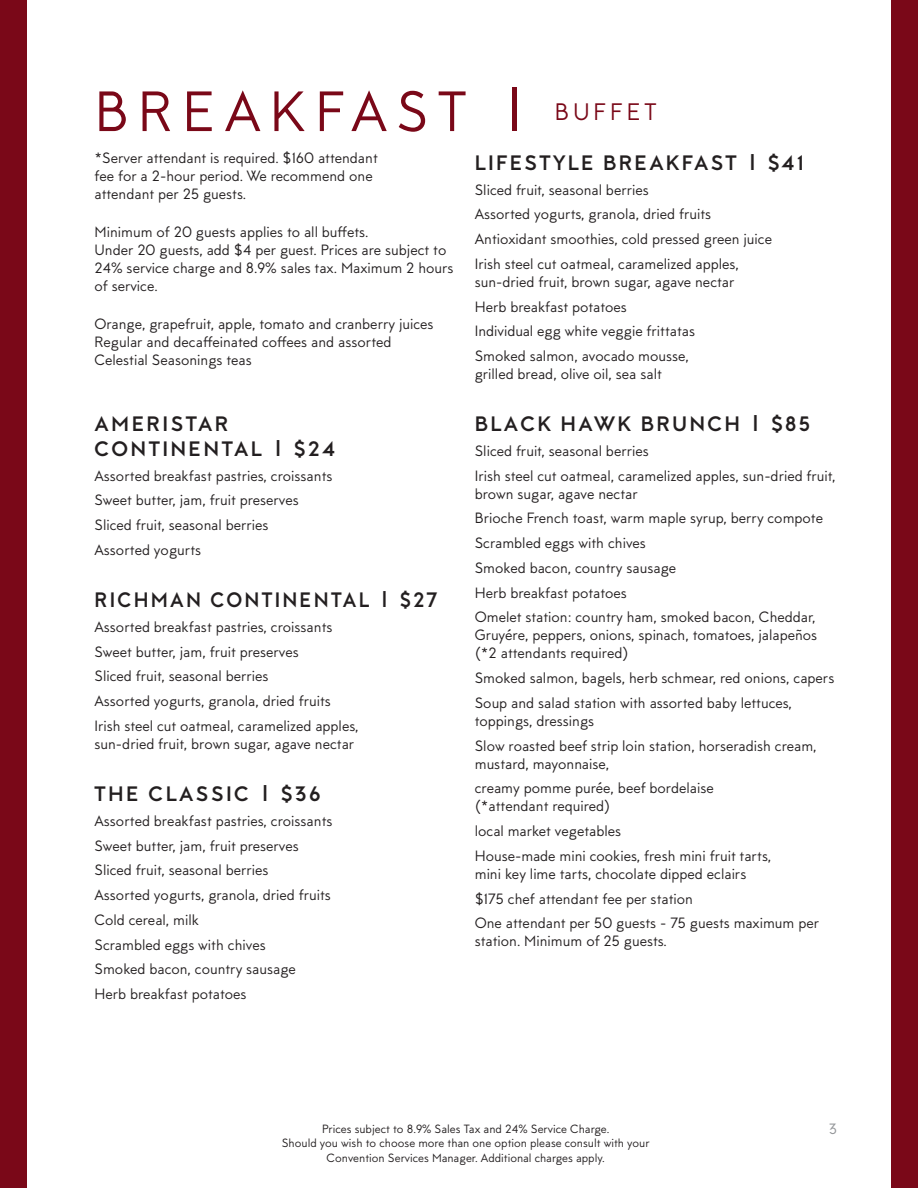
<style>
.page{position:relative;width:918px;height:1188px;background:#fff}
.page>*{position:absolute;margin:0;border:0;box-sizing:border-box;transform-origin:0 0}
.Large_Head{font:57px "MTT Milano";letter-spacing:.16em;color:#7a0818}
.Header___Callout{font:24px "MTT Milano";letter-spacing:.16em;color:#7a0818}
.Bar_Pricing{font:700 21px/25.2px "MTT Milano";letter-spacing:.1em;color:#231f20}
.Bar_Pricing-2{font:700 21px "MTT Milano";letter-spacing:.1em;color:#231f20;scale:.95 1}
.body__one_column{font:15px/18px "MTT Milano";color:#231f20}
.Header_Desc{font:15px/18px "MTT Milano";color:#231f20}
.t1{font:15px "MTT Milano";color:#939598}
.t2{font:12px/14.4px "MTT Milano";color:#231f20;text-align:center}
</style>
<div class="page">
<div style="left:0;top:0;width:27px;height:1188px;background:#7a0818"></div>
<div style="left:891px;top:0;width:27px;height:1188px;background:#7a0818"></div>
<p class="Large_Head" style="left:95px;top:79px;width:437px">BREAKFAST |</p>
<p class="Header___Callout" style="left:555px;top:98px;width:103px">BUFFET</p>
<p class="Header_Desc" style="left:94px;top:149px;width:285px">*Server attendant is required. $160 attendant fee for a 2-hour period. We recommend one attendant per 25 guests.</p>
<p class="Header_Desc" style="left:94px;top:223px;width:361px">Minimum of 20 guests applies to all buffets.<br>Under 20 guests, add $4 per guest. Prices are subject to 24% service charge and 8.9% sales tax. Maximum 2 hours of service.</p>
<p class="Header_Desc" style="left:94px;top:315px;width:341px">Orange, grapefruit, apple, tomato and cranberry juices<br>Regular and decaffeinated coffees and assorted<br>Celestial Seasonings teas</p>
<p class="Bar_Pricing" style="left:95px;top:412px;width:242px">AMERISTAR<br>CONTINENTAL | $24</p>
<p class="body__one_column" style="left:94px;top:467px;width:239px">Assorted breakfast pastries, croissants</p>
<p class="body__one_column" style="left:94px;top:492px;width:206px">Sweet butter, jam, fruit preserves</p>
<p class="body__one_column" style="left:94px;top:516px;width:176px">Sliced fruit, seasonal berries</p>
<p class="body__one_column" style="left:94px;top:541px;width:108px">Assorted yogurts</p>
<p class="Bar_Pricing-2" style="left:95px;top:588px;width:362px">RICHMAN CONTINENTAL | $27</p>
<p class="body__one_column" style="left:94px;top:618px;width:239px">Assorted breakfast pastries, croissants</p>
<p class="body__one_column" style="left:94px;top:643px;width:206px">Sweet butter, jam, fruit preserves</p>
<p class="body__one_column" style="left:94px;top:668px;width:176px">Sliced fruit, seasonal berries</p>
<p class="body__one_column" style="left:94px;top:692px;width:238px">Assorted yogurts, granola, dried fruits</p>
<p class="body__one_column" style="left:94px;top:717px;width:266px">Irish steel cut oatmeal, caramelized apples, sun-dried fruit, brown sugar, agave nectar</p>
<p class="Bar_Pricing" style="left:95px;top:782px;width:228px">THE CLASSIC | $36</p>
<p class="body__one_column" style="left:94px;top:812px;width:239px">Assorted breakfast pastries, croissants</p>
<p class="body__one_column" style="left:94px;top:837px;width:206px">Sweet butter, jam, fruit preserves</p>
<p class="body__one_column" style="left:94px;top:862px;width:176px">Sliced fruit, seasonal berries</p>
<p class="body__one_column" style="left:94px;top:886px;width:238px">Assorted yogurts, granola, dried fruits</p>
<p class="body__one_column" style="left:94px;top:911px;width:106px">Cold cereal, milk</p>
<p class="body__one_column" style="left:94px;top:936px;width:173px">Scrambled eggs with chives</p>
<p class="body__one_column" style="left:94px;top:961px;width:203px">Smoked bacon, country sausage</p>
<p class="body__one_column" style="left:94px;top:985px;width:154px">Herb breakfast potatoes</p>
<p class="Bar_Pricing" style="left:475px;top:151px;width:331px">LIFESTYLE BREAKFAST | $41</p>
<p class="body__one_column" style="left:475px;top:181px;width:176px">Sliced fruit, seasonal berries</p>
<p class="body__one_column" style="left:475px;top:206px;width:238px">Assorted yogurts, granola, dried fruits</p>
<p class="body__one_column" style="left:475px;top:230px;width:299px">Antioxidant smoothies, cold pressed green juice</p>
<p class="body__one_column" style="left:475px;top:255px;width:266px">Irish steel cut oatmeal, caramelized apples, sun-dried fruit, brown sugar, agave nectar</p>
<p class="body__one_column" style="left:475px;top:298px;width:154px">Herb breakfast potatoes</p>
<p class="body__one_column" style="left:475px;top:323px;width:222px">Individual egg white veggie frittatas</p>
<p class="body__one_column" style="left:475px;top:347px;width:216px">Smoked salmon, avocado mousse, grilled bread, olive oil, sea salt</p>
<p class="Bar_Pricing" style="left:475px;top:412px;width:337px">BLACK HAWK BRUNCH | $85</p>
<p class="body__one_column" style="left:475px;top:442px;width:176px">Sliced fruit, seasonal berries</p>
<p class="body__one_column" style="left:475px;top:467px;width:362px">Irish steel cut oatmeal, caramelized apples, sun-dried fruit, brown sugar, agave nectar</p>
<p class="body__one_column" style="left:475px;top:510px;width:350px">Brioche French toast, warm maple syrup, berry compote</p>
<p class="body__one_column" style="left:475px;top:534px;width:173px">Scrambled eggs with chives</p>
<p class="body__one_column" style="left:475px;top:559px;width:203px">Smoked bacon, country sausage</p>
<p class="body__one_column" style="left:475px;top:584px;width:154px">Herb breakfast potatoes</p>
<p class="body__one_column" style="left:475px;top:609px;width:344px;text-align:justify">Omelet station: country ham, smoked bacon, Cheddar, Gruyére, peppers, onions, spinach, tomatoes, jalapeños (*2 attendants required)</p>
<p class="body__one_column" style="left:475px;top:669px;width:361px">Smoked salmon, bagels, herb schmear, red onions, capers</p>
<p class="body__one_column" style="left:475px;top:694px;width:319px">Soup and salad station with assorted baby lettuces, toppings, dressings</p>
<p class="body__one_column" style="left:475px;top:737px;width:343px">Slow roasted beef strip loin station, horseradish cream, mustard, mayonnaise,</p>
<p class="body__one_column" style="left:475px;top:780px;width:240px">creamy pomme purée, beef bordelaise (*attendant required)</p>
<p class="body__one_column" style="left:475px;top:822px;width:148px">local market vegetables</p>
<p class="body__one_column" style="left:475px;top:847px;width:298px">House-made mini cookies, fresh mini fruit tarts, mini key lime tarts, chocolate dipped eclairs</p>
<p class="body__one_column" style="left:475px;top:890px;width:220px">$175 chef attendant fee per station</p>
<p class="body__one_column" style="left:475px;top:915px;width:346px">One attendant per 50 guests - 75 guests maximum per station. Minimum of 25 guests.</p>
<p class="t2" style="left:282px;top:1122px;width:369px">Prices subject to 8.9% Sales Tax and 24% Service Charge.<br>Should you wish to choose more than one option please consult with your<br>Convention Services Manager. Additional charges apply.</p>
<p class="t1" style="left:829px;top:1120px;width:10px">3</p>
</div>
